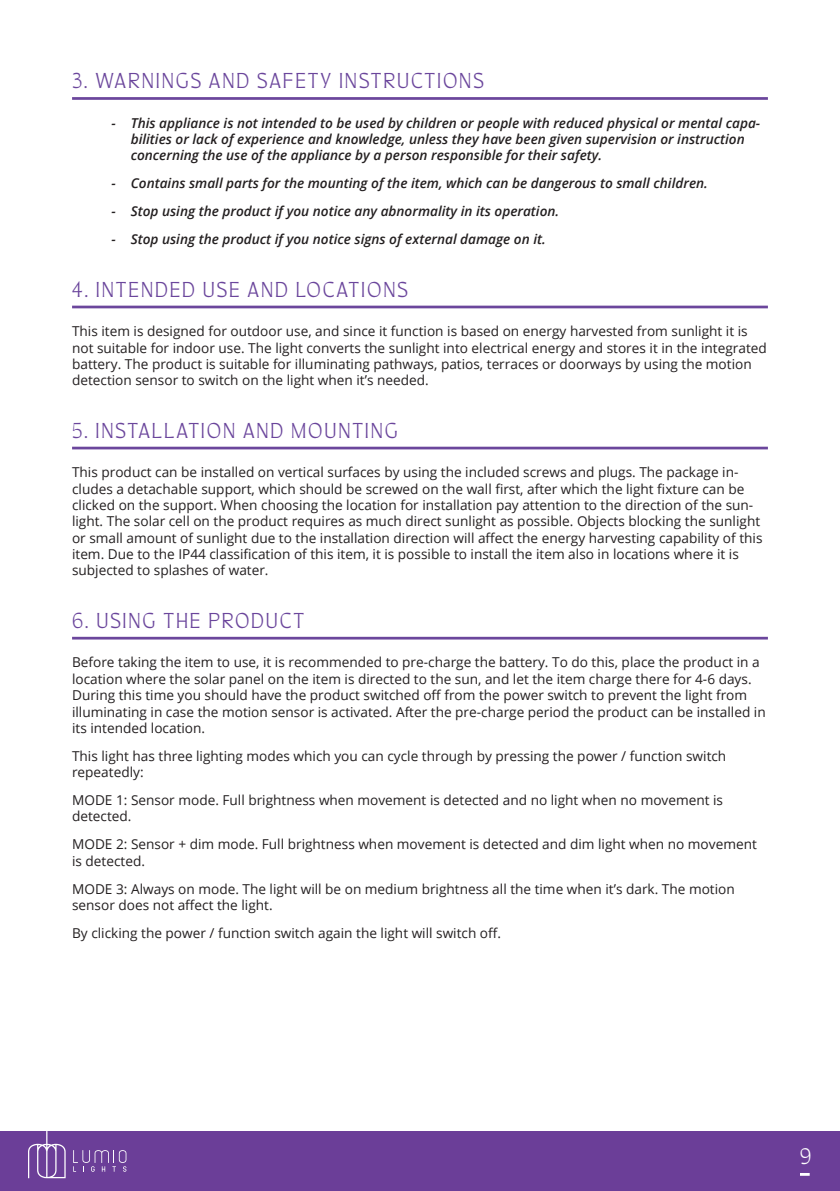
<style>
.page{position:relative;width:840px;height:1191px;background:#fff}
.page>*{position:absolute;margin:0;border:0;box-sizing:border-box;transform-origin:0 0}
.t1{font:800 24px "Quiverleaf CF";color:#fff}
.Otsikko{font:800 23.2px "Quiverleaf CF";letter-spacing:.08em;color:#6b469c}
.Leipäteksti{font:13.6px/16.4px "Open Sans";color:#231f20}
.Listaus{font:italic 600 13.6px/16.4px "Open Sans";color:#231f20}
</style>
<div class="page">
<div style="left:0;top:1131px;width:839px;height:60px;background:#6b3e98"></div>
<svg style="left:73px;top:1150px;width:53px;height:22px"></svg>
<svg style="left:28px;top:1131px;width:38px;height:47px"></svg>
<svg style="left:800px;top:1173px;width:9px;height:2px"></svg>
<hr style="left:72px;top:97px;width:695px;height:3px;background:#6b469c">
<hr style="left:72px;top:306px;width:695px;height:2px;background:#6b469c">
<hr style="left:72px;top:447px;width:695px;height:2px;background:#6b469c">
<hr style="left:72px;top:637px;width:695px;height:2px;background:#6b469c">
<p class="Otsikko" style="left:72px;top:64px;width:413px">3. WARNINGS AND SAFETY INSTRUCTIONS</p>
<p class="Listaus" style="left:131px;top:114px;width:630px;text-indent:-19px">- This appliance is not intended to be used by children or people with reduced physical or mental capa&shy;bilities or lack of experience and knowledge, unless they have been given supervision or instruction concerning the use of the appliance by a person responsible for their safety.</p>
<p class="Listaus" style="left:112px;top:175px;width:597px">- Contains small parts for the mounting of the item, which can be dangerous to small children.</p>
<p class="Listaus" style="left:112px;top:203px;width:449px">- Stop using the product if you notice any abnormality in its operation.</p>
<p class="Listaus" style="left:112px;top:231px;width:435px">- Stop using the product if you notice signs of external damage on it.</p>
<p class="Otsikko" style="left:72px;top:273px;width:337px">4. INTENDED USE AND LOCATIONS</p>
<p class="Leipäteksti" style="left:72px;top:323px;width:696px">This item is designed for outdoor use, and since it function is based on energy harvested from sunlight it is not suitable for indoor use. The light converts the sunlight into electrical energy and stores it in the integrated battery. The product is suitable for illuminating pathways, patios, terraces or doorways by using the motion detection sensor to switch on the light when it’s needed.</p>
<p class="Otsikko" style="left:72px;top:414px;width:327px">5. INSTALLATION AND MOUNTING</p>
<p class="Leipäteksti" style="left:72px;top:464px;width:691px">This product can be installed on vertical surfaces by using the included screws and plugs. The package in&shy;cludes a detachable support, which should be screwed on the wall first, after which the light fixture can be clicked on the support. When choosing the location for installation pay attention to the direction of the sun&shy;light. The solar cell on the product requires as much direct sunlight as possible. Objects blocking the sunlight or small amount of sunlight due to the installation direction will affect the energy harvesting capability of this item. Due to the IP44 classification of this item, it is possible to install the item also in locations where it is subjected to splashes of water.</p>
<p class="Otsikko" style="left:72px;top:604px;width:233px">6. USING THE PRODUCT</p>
<p class="Leipäteksti" style="left:72px;top:654px;width:694px">Before taking the item to use, it is recommended to pre-charge the battery. To do this, place the product in a location where the solar panel on the item is directed to the sun, and let the item charge there for 4-6 days.<br>During this time you should have the product switched off from the power switch to prevent the light from illuminating in case the motion sensor is activated. After the pre-charge period the product can be installed in its intended location.</p>
<p class="Leipäteksti" style="left:72px;top:747px;width:655px">This light has three lighting modes which you can cycle through by pressing the power / function switch repeatedly:</p>
<p class="Leipäteksti" style="left:72px;top:791px;width:652px">MODE 1: Sensor mode. Full brightness when movement is detected and no light when no movement is detected.</p>
<p class="Leipäteksti" style="left:72px;top:836px;width:686px">MODE 2: Sensor + dim mode. Full brightness when movement is detected and dim light when no movement is detected.</p>
<p class="Leipäteksti" style="left:72px;top:880px;width:663px">MODE 3: Always on mode. The light will be on medium brightness all the time when it’s dark. The motion sensor does not affect the light.</p>
<p class="Leipäteksti" style="left:72px;top:924px;width:430px">By clicking the power / function switch again the light will switch off.</p>
<h1 class="t1" style="left:799px;top:1138px;width:13px">9</h1>
</div>
